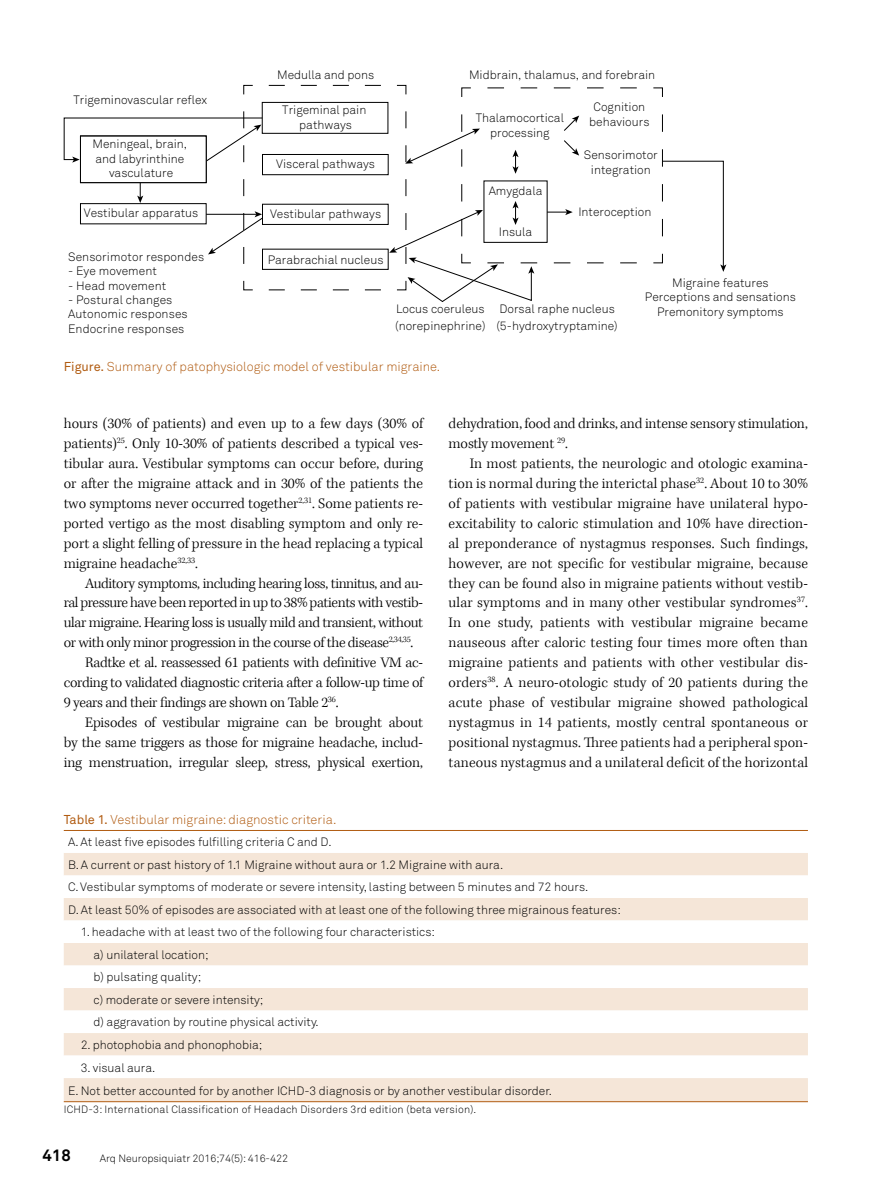
<style>
.page{position:relative;width:893px;height:1191px;background:#fff}
.page>*{position:absolute;margin:0;border:0;box-sizing:border-box;transform-origin:0 0}
.t1{font:700 16.5px "Akkurat Pro";color:#000}
.t2{font:300 15px/20px "Kepler Std";letter-spacing:-.015em;color:#000;text-align:justify}
.t3{font:12.75px "Akkurat Light Pro";color:#b15c12}
.t4{font:12px/14.4px "Akkurat Light Pro";color:#000}
.t5{font:10.5px "Akkurat Light Pro";letter-spacing:.02em;color:#000}
.t6{font:10.5px "Akkurat Light Pro";color:#000}
.s1{font-family:"Akkurat Pro"}
</style>
<div class="page">
<div style="left:64px;top:853px;width:744px;height:248px;background:#f5e6d8"></div>
<svg style="left:64px;top:875px;width:744px;height:203px"></svg>
<hr style="left:64px;top:830px;width:744px;height:1px;background:#b15c12">
<hr style="left:64px;top:1101px;width:744px;height:1px;background:#b15c12">
<svg style="left:653px;top:114px;width:73px;height:158px"></svg>
<svg style="left:653px;top:87px;width:10px;height:10px"></svg>
<svg style="left:64px;top:85px;width:573px;height:217px"></svg>
<p class="t4" style="left:73px;top:93px;width:135px">Trigeminovascular reflex</p>
<p class="t4" style="left:93px;top:137px;width:96px;text-align:center">Meningeal, brain, and labyrinthine vasculature</p>
<p class="t4" style="left:84px;top:206px;width:116px">Vestibular apparatus</p>
<p class="t4" style="left:277px;top:67px;width:99px">Medulla and pons</p>
<p class="t4" style="left:469px;top:67px;width:188px">Midbrain, thalamus, and forebrain</p>
<p class="t4" style="left:476px;top:111px;width:90px;text-align:center">Thalamocortical processing</p>
<p class="t4" style="left:589px;top:100px;width:62px;text-align:center">Cognition behaviours</p>
<p class="t4" style="left:584px;top:148px;width:75px;text-align:center">Sensorimotor integration</p>
<p class="t4" style="left:578px;top:205px;width:74px">Interoception</p>
<p class="t4" style="left:282px;top:103px;width:86px;text-align:center">Trigeminal pain pathways</p>
<p class="t4" style="left:276px;top:157px;width:100px">Visceral pathways</p>
<p class="t4" style="left:270px;top:207px;width:113px">Vestibular pathways</p>
<p class="t4" style="left:489px;top:183px;width:55px">Amygdala</p>
<p class="t4" style="left:499px;top:225px;width:35px">Insula</p>
<p class="t4" style="left:68px;top:250px;width:138px">Sensorimotor respondes</p>
<p class="t4" style="left:268px;top:252px;width:117px">Parabrachial nucleus</p>
<p class="t4" style="left:68px;top:264px;width:90px">- Eye movement</p>
<p class="t4" style="left:68px;top:278px;width:100px">- Head movement</p>
<p class="t4" style="left:68px;top:293px;width:121px">- Postural changes<br>Autonomic responses<br>Endocrine responses</p>
<p class="t3" style="left:64px;top:359px;width:378px"><span class="s1">Figure.</span> Summary of patophysiologic model of vestibular migraine.</p>
<p class="t4" style="left:395px;top:300px;width:92px;line-height:17.4px">Locus coeruleus (norepinephrine)</p>
<p class="t4" style="left:496px;top:300px;width:123px;line-height:17.4px">Dorsal raphe nucleus (5-hydroxytryptamine)</p>
<p class="t4" style="left:645px;top:276px;width:152px;text-align:center">Migraine features<br>Perceptions and sensations<br>Premonitory symptoms</p>
<p class="t2" style="left:64px;top:414px;width:361px">hours (30% of patients) and even up to a few days (30% of patients)<sup>25</sup>. Only 10-30% of patients described a typical ves&shy;tibular aura. Vestibular symptoms can occur before, during or after the migraine attack and in 30% of the patients the two symptoms never occurred together<sup>2,31</sup>. Some patients re&shy;ported vertigo as the most disabling symptom and only re&shy;port a slight felling of pressure in the head replacing a typical migraine headache<sup>32,33</sup>.</p>
<p class="t2" style="left:85px;top:573px;width:340px">Auditory symptoms, including hearing loss, tinnitus, and au-</p>
<p class="t2" style="left:64px;top:593px;width:361px">ral pressure have been reported in up to 38% patients with vestib-</p>
<p class="t2" style="left:64px;top:613px;width:361px">ular migraine. Hearing loss is usually mild and transient, without</p>
<p class="t2" style="left:64px;top:633px;width:351px">or with only minor progression in the course of the disease<sup>2,34,35</sup>.</p>
<p class="t2" style="left:85px;top:653px;width:340px">Radtke et al. reassessed 61 patients with definitive VM ac-</p>
<p class="t2" style="left:64px;top:673px;width:361px">cording to validated diagnostic criteria after a follow-up time of</p>
<p class="t2" style="left:64px;top:693px;width:276px">9 years and their findings are shown on Table 2<sup>36</sup>.</p>
<p class="t2" style="left:85px;top:713px;width:340px">Episodes of vestibular migraine can be brought about</p>
<p class="t2" style="left:64px;top:733px;width:361px">by the same triggers as those for migraine headache, includ-</p>
<p class="t2" style="left:64px;top:752px;width:361px">ing menstruation, irregular sleep, stress, physical exertion,</p>
<p class="t2" style="left:449px;top:414px;width:361px">dehydration, food and drinks, and intense sensory stimulation, mostly movement <sup>29</sup>.</p>
<p class="t2" style="left:449px;top:454px;width:361px;text-indent:21px">In most patients, the neurologic and otologic examina&shy;tion is normal during the interictal phase<sup>32</sup>. About 10 to 30% of patients with vestibular migraine have unilateral hypo&shy;excitability to caloric stimulation and 10% have direction&shy;al preponderance of nystagmus responses. Such findings, however, are not specific for vestibular migraine, because they can be found also in migraine patients without vestib&shy;ular symptoms and in many other vestibular syndromes<sup>37</sup>.<br>In one study, patients with vestibular migraine became nauseous after caloric testing four times more often than migraine patients and patients with other vestibular dis&shy;orders<sup>38</sup>. A neuro-otologic study of 20 patients during the acute phase of vestibular migraine showed pathological nystagmus in 14 patients, mostly central spontaneous or positional nystagmus. Three patients had a peripheral spon&shy;taneous nystagmus and a unilateral deficit of the horizontal</p>
<p class="t3" style="left:64px;top:812px;width:274px"><span class="s1">Table 1.</span> Vestibular migraine: diagnostic criteria.</p>
<p class="t4" style="left:68px;top:831px;width:554px;line-height:22.5px">A. At least five episodes fulfilling criteria C and D.<br>B. A current or past history of 1.1 Migraine without aura or 1.2 Migraine with aura.<br>C. Vestibular symptoms of moderate or severe intensity, lasting between 5 minutes and 72 hours.<br>D. At least 50% of episodes are associated with at least one of the following three migrainous features:</p>
<p class="t4" style="left:94px;top:921px;width:343px;line-height:22.5px;text-indent:-13px">1. headache with at least two of the following four characteristics: a) unilateral location;<br>b) pulsating quality;<br>c) moderate or severe intensity;<br>d) aggravation by routine physical activity.</p>
<p class="t4" style="left:81px;top:1037px;width:183px">2. photophobia and phonophobia;</p>
<p class="t4" style="left:68px;top:1056px;width:485px;line-height:23.1px;text-indent:13px">3. visual aura.<br>E. Not better accounted for by another ICHD-3 diagnosis or by another vestibular disorder.</p>
<p class="t5" style="left:64px;top:1103px;width:414px">ICHD-3: International Classification of Headach Disorders 3rd edition (beta version).</p>
<p class="t1" style="left:43px;top:1145px;width:30px">418</p>
<p class="t6" style="left:100px;top:1151px;width:190px">Arq Neuropsiquiatr 2016;74(5): 416-422</p>
</div>
